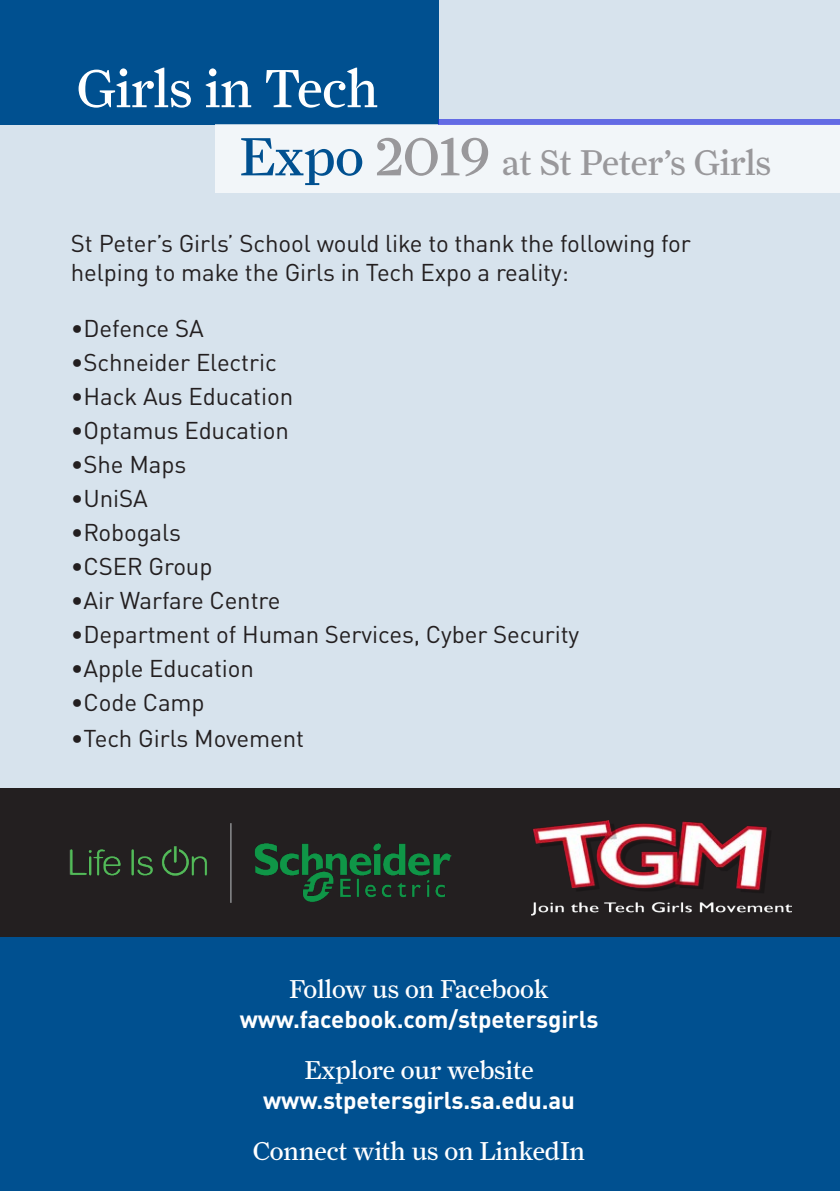
<style>
.page{position:relative;width:840px;height:1191px;background:#fff}
.page>*{position:absolute;margin:0;border:0;box-sizing:border-box;transform-origin:0 0}
.Prize_list{font:54px "Farnham Display";letter-spacing:-.01em;color:#fff}
.Prize_list-2{font:36px "Farnham Display";letter-spacing:-.01em;color:#99989b}
.Prize_list-3{font:26px "Farnham Display";letter-spacing:-.005em;color:#fff}
.Prize_list-4{font:24px/28.8px "DINOT";letter-spacing:-.005em;color:#231f20}
.Prize_list-5{font:700 24px "DINOT";letter-spacing:-.005em;color:#fff}
.s1{font-size:54px;color:#005090}
.s2{font-size:54px}
</style>
<div class="page">
<div style="left:0;top:0;width:839px;height:1191px;background:#d7e3ed"></div>
<div style="left:0;top:0;width:438px;height:124px;background:#005090"></div>
<div style="left:215px;top:124px;width:624px;height:68px;background:#f2f6f9"></div>
<div style="left:0;top:937px;width:839px;height:254px;background:#005090"></div>
<div style="left:0;top:788px;width:839px;height:149px;background:#231f20"></div>
<img style="left:69px;top:823px;width:383px;height:80px">
<div style="left:438px;top:119px;width:401px;height:5px;background:#636be4"></div>
<img style="left:531px;top:820px;width:260px;height:96px">
<p class="Prize_list" style="left:76px;top:57px;width:303px">Girls in Tech</p>
<p class="Prize_list-2" style="left:239px;top:142px;width:533px"><span class="s1">Expo</span> <span class="s2">2019</span> at St Peter’s Girls</p>
<p class="Prize_list-4" style="left:71px;top:229px;width:621px">St Peter’s Girls’ School would like to thank the following for helping to make the Girls in Tech Expo a reality:</p>
<p class="Prize_list-4" style="left:71px;top:313px;width:134px">•Defence SA</p>
<p class="Prize_list-4" style="left:71px;top:347px;width:207px">•Schneider Electric</p>
<p class="Prize_list-4" style="left:71px;top:381px;width:224px">•Hack Aus Education</p>
<p class="Prize_list-4" style="left:71px;top:415px;width:219px">•Optamus Education</p>
<p class="Prize_list-4" style="left:71px;top:449px;width:117px">•She Maps</p>
<p class="Prize_list-4" style="left:71px;top:483px;width:78px">•UniSA</p>
<p class="Prize_list-4" style="left:71px;top:517px;width:111px">•Robogals</p>
<p class="Prize_list-4" style="left:71px;top:551px;width:143px">•CSER Group</p>
<p class="Prize_list-4" style="left:71px;top:585px;width:211px">•Air Warfare Centre</p>
<p class="Prize_list-4" style="left:71px;top:619px;width:509px">•Department of Human Services, Cyber Security</p>
<p class="Prize_list-4" style="left:71px;top:653px;width:184px">•Apple Education</p>
<p class="Prize_list-4" style="left:71px;top:687px;width:135px">•Code Camp</p>
<p class="Prize_list-4" style="left:71px;top:723px;width:234px">•Tech Girls Movement</p>
<p class="Prize_list-3" style="left:289px;top:973px;width:261px">Follow us on Facebook</p>
<p class="Prize_list-5" style="left:239px;top:1003px;width:360px">www.facebook.com/stpetersgirls</p>
<p class="Prize_list-3" style="left:304px;top:1054px;width:231px">Explore our website</p>
<p class="Prize_list-5" style="left:263px;top:1084px;width:313px">www.stpetersgirls.sa.edu.au</p>
<p class="Prize_list-3" style="left:253px;top:1135px;width:334px">Connect with us on LinkedIn</p>
</div>
